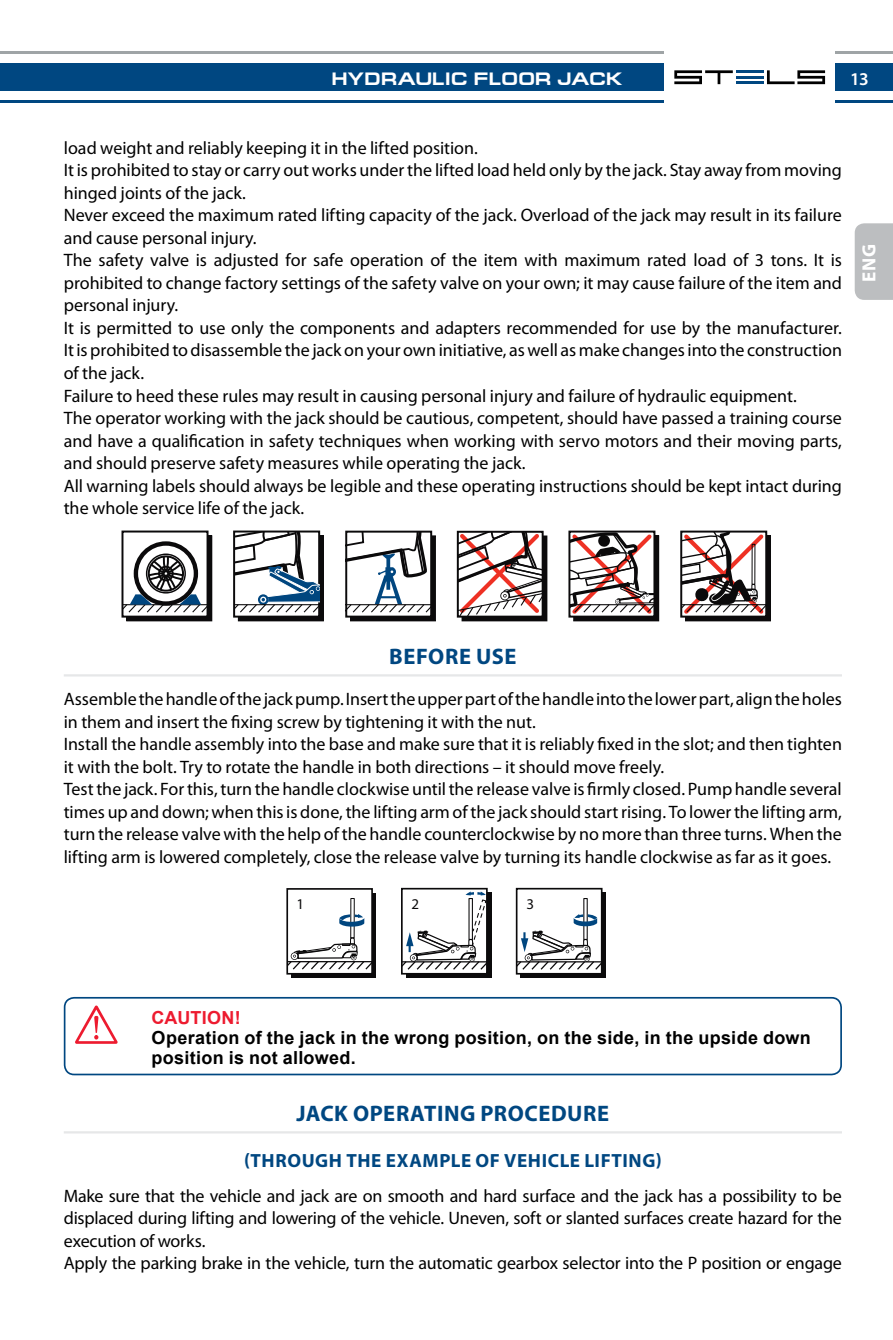
<style>
.page{position:relative;width:893px;height:1340px;background:#fff}
.page>*{position:absolute;margin:0;border:0;box-sizing:border-box;transform-origin:0 0}
.t1{font:700 22.5px "Myriad Pro";letter-spacing:.025em;color:#004781}
.t2{font:700 19.12px "Myriad Pro";color:#004781}
.t3{font:700 19.12px "Myriad Pro";color:#fff}
.t4{font:18px/22.5px "Myriad Pro";letter-spacing:-.005em;color:#000}
.t5{font:700 18px/20.2px "Arial";letter-spacing:.02em;color:#000}
.t6{font:700 18px "Europe Extended C";letter-spacing:.015em;color:#fff}
.t7{font:700 18px "Arial";letter-spacing:.01em;color:#ed1b2f}
.t8{font:600 18px "Myriad Pro";color:#fff}
.t9{font:14.85px "Myriad Pro";color:#0b0a0b}
</style>
<div class="page">
<hr style="left:0;top:52px;width:663px;height:2px;background:#9fa4a6">
<div style="left:0;top:63px;width:663px;height:28px;background:#004781"></div>
<hr style="left:0;top:100px;width:663px;height:3px;background:#004781">
<hr style="left:835px;top:52px;width:58px;height:2px;background:#9fa4a6">
<div style="left:835px;top:63px;width:58px;height:28px;background:#004781"></div>
<hr style="left:835px;top:101px;width:58px;height:2px;background:#004781">
<svg style="left:674px;top:70px;width:151px;height:14px"></svg>
<div style="left:855px;top:223px;width:38px;height:77px;background:#bcbec0"></div>
<hr style="left:64px;top:674px;width:778px;height:2px;background:#e6e7e8">
<hr style="left:64px;top:1131px;width:778px;height:2px;background:#e6e7e8">
<svg style="left:121px;top:530px;width:650px;height:92px"></svg>
<div style="left:462px;top:536px;width:85px;height:85px;background:#0b0a0b"></div>
<div style="left:457px;top:531px;width:87px;height:86px;border:2px solid #0b0a0b"></div>
<svg style="left:458px;top:531px;width:85px;height:85px;background:#c6b3b2"></svg>
<div style="left:350px;top:536px;width:85px;height:85px;background:linear-gradient(to right,#0b0a0b,#0b0a0b)"></div>
<div style="left:350px;top:535px;width:86px;height:86px;border:1px solid #0b0a0b"></div>
<div style="left:345px;top:530px;width:87px;height:87px;border:2px solid #0b0a0b"></div>
<svg style="left:346px;top:531px;width:85px;height:82px"></svg>
<div style="left:238px;top:536px;width:85px;height:85px;background:linear-gradient(to right,#0b0a0b,#0b0a0b)"></div>
<div style="left:238px;top:535px;width:86px;height:86px;border:1px solid #0b0a0b"></div>
<div style="left:233px;top:530px;width:87px;height:87px;border:2px solid #0b0a0b"></div>
<svg style="left:234px;top:531px;width:85px;height:82px"></svg>
<div style="left:127px;top:536px;width:85px;height:85px;background:#0b0a0b"></div>
<div style="left:122px;top:531px;width:86px;height:85px;background:#fff"></div>
<div style="left:121px;top:530px;width:88px;height:87px;border:2px solid #0b0a0b"></div>
<svg style="left:122px;top:541px;width:86px;height:72px"></svg>
<div style="left:685px;top:536px;width:85px;height:85px;background:#0b0a0b"></div>
<div style="left:685px;top:535px;width:86px;height:86px;border:1px solid #0b0a0b"></div>
<div style="left:680px;top:530px;width:87px;height:87px;border:2px solid #0b0a0b"></div>
<svg style="left:681px;top:531px;width:85px;height:85px"></svg>
<div style="left:574px;top:536px;width:85px;height:85px;background:#0b0a0b"></div>
<svg style="left:568px;top:530px;width:87px;height:87px"></svg>
<div style="left:406px;top:893px;width:85px;height:85px;background:#0b0a0b"></div>
<div style="left:401px;top:887px;width:87px;height:87px;border:2px solid #0b0a0b"></div>
<svg style="left:402px;top:891px;width:85px;height:82px;background:#d8d9da"></svg>
<div style="left:521px;top:893px;width:85px;height:85px;background:#0b0a0b"></div>
<div style="left:517px;top:888px;width:85px;height:85px;background:#fff"></div>
<div style="left:516px;top:887px;width:86px;height:87px;border:2px solid #0b0a0b"></div>
<svg style="left:517px;top:914px;width:85px;height:57px"></svg>
<div style="left:291px;top:893px;width:85px;height:85px;background:#0b0a0b"></div>
<div style="left:287px;top:888px;width:85px;height:85px;background:#fff"></div>
<div style="left:286px;top:888px;width:87px;height:86px;border:2px solid #0b0a0b"></div>
<svg style="left:287px;top:936px;width:85px;height:37px"></svg>
<svg style="left:339px;top:914px;width:25px;height:14px"></svg>
<svg style="left:75px;top:1005px;width:43px;height:38px"></svg>
<div style="left:64px;top:996px;width:778px;height:79px;border:2px solid #004781;border-radius:10px"></div>
<p class="t6" style="left:332px;top:69px;width:292px">HYDRAULIC FLOOR JACK</p>
<p class="t8" style="left:850px;top:67px;width:20px">13</p>
<p class="t4" style="left:64px;top:136px;width:780px">load weight and reliably keeping it in the lifted position.<br>It is prohibited to stay or carry out works under the lifted load held only by the jack. Stay away from moving hinged joints of the jack.<br>Never exceed the maximum rated lifting capacity of the jack. Overload of the jack may result in its failure and cause personal injury.<br>The safety valve is adjusted for safe operation of the item with maximum rated load of 3 tons. It is prohibited to change factory settings of the safety valve on your own; it may cause failure of the item and personal injury.<br>It is permitted to use only the components and adapters recommended for use by the manufacturer.<br>It is prohibited to disassemble the jack on your own initiative, as well as make changes into the construction of the jack.<br>Failure to heed these rules may result in causing personal injury and failure of hydraulic equipment.<br>The operator working with the jack should be cautious, competent, should have passed a training course and have a qualification in safety techniques when working with servo motors and their moving parts, and should preserve safety measures while operating the jack.<br>All warning labels should always be legible and these operating instructions should be kept intact during the whole service life of the jack.</p>
<p class="t3" style="left:856px;top:282px;width:39px;rotate:-90deg">ENG</p>
<p class="t1" style="left:389px;top:641px;width:129px">BEFORE USE</p>
<p class="t4" style="left:64px;top:688px;width:780px">Assemble the handle of the jack pump. Insert the upper part of the handle into the lower part, align the holes in them and insert the fixing screw by tightening it with the nut.<br>Install the handle assembly into the base and make sure that it is reliably fixed in the slot; and then tighten it with the bolt. Try to rotate the handle in both directions – it should move freely.<br>Test the jack. For this, turn the handle clockwise until the release valve is firmly closed. Pump handle several times up and down; when this is done, the lifting arm of the jack should start rising. To lower the lifting arm, turn the release valve with the help of the handle counterclockwise by no more than three turns. When the lifting arm is lowered completely, close the release valve by turning its handle clockwise as far as it goes.</p>
<p class="t9" style="left:296px;top:894px;width:9px">1</p>
<p class="t9" style="left:412px;top:894px;width:9px">2</p>
<p class="t9" style="left:526px;top:894px;width:9px">3</p>
<p class="t7" style="left:152px;top:1005px;width:91px">CAUTION!</p>
<p class="t5" style="left:152px;top:1027px;width:661px">Operation of the jack in the wrong position, on the side, in the upside down position is not allowed.</p>
<p class="t1" style="left:296px;top:1098px;width:314px">JACK OPERATING PROCEDURE</p>
<p class="t2" style="left:244px;top:1147px;width:21px">(THROUGH</p>
<p class="t2" style="left:346px;top:1147px;width:13px">THE</p>
<p class="t2" style="left:386px;top:1147px;width:37px">EXAMPLE</p>
<p class="t2" style="left:475px;top:1147px;width:41px">OF VEHI</p>
<p class="t2" style="left:548px;top:1147px;width:76px">CLE LIFTING</p>
<p class="t2" style="left:656px;top:1147px;width:8px">)</p>
<p class="t4" style="left:64px;top:1184px;width:780px">Make sure that the vehicle and jack are on smooth and hard surface and the jack has a possibility to be displaced during lifting and lowering of the vehicle. Uneven, soft or slanted surfaces create hazard for the execution of works.<br>Apply the parking brake in the vehicle, turn the automatic gearbox selector into the Р position or engage</p>
</div>
